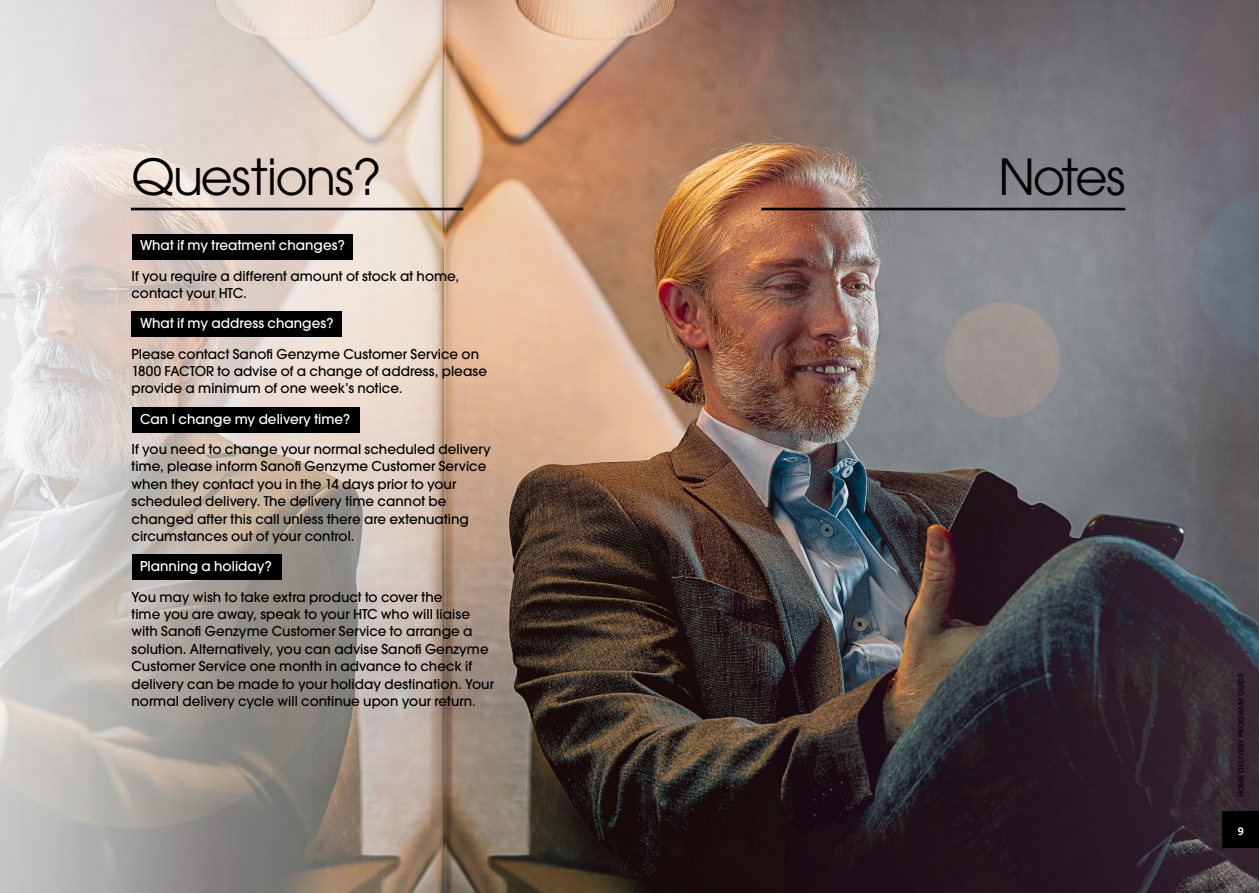
<style>
.page{position:relative;width:1259px;height:893px;background:#fff}
.page>*{position:absolute;margin:0;border:0;box-sizing:border-box;transform-origin:0 0}
.t1{font:49.5px "Avant Garde";letter-spacing:-.03em;color:#000}
.t2{font:500 13.5px/17.4px "Avant Garde";color:#000}
.t3{font:500 13.5px "Avant Garde";letter-spacing:.005em;color:#fff}
.t4{font:700 10.5px "Noto Sans";color:#fff}
.t5{font:500 7.5px "Avant Garde";letter-spacing:.02em;color:#000}
</style>
<div class="page">
<img style="left:480px;top:0;width:779px;height:893px">
<svg style="left:0;top:0;width:480px;height:893px"></svg>
<hr style="left:131px;top:208px;width:332px;height:2px;background:#000">
<div style="left:132px;top:554px;width:149px;height:26px;background:#000"></div>
<div style="left:132px;top:407px;width:227px;height:25px;background:#000"></div>
<div style="left:132px;top:311px;width:210px;height:26px;background:#000"></div>
<div style="left:132px;top:234px;width:220px;height:25px;background:#000"></div>
<hr style="left:761px;top:208px;width:364px;height:2px;background:#000">
<svg style="left:195px;top:197px;width:63px;height:23px"></svg>
<svg style="left:195px;top:182px;width:63px;height:12px"></svg>
<svg style="left:824px;top:197px;width:62px;height:23px"></svg>
<svg style="left:824px;top:182px;width:62px;height:12px"></svg>
<div style="left:1222px;top:811px;width:37px;height:37px;background:#000"></div>
<p class="t1" style="left:131px;top:148px;width:252px">Questions?</p>
<p class="t3" style="left:140px;top:237px;width:206px">What if my treatment changes?</p>
<p class="t2" style="left:131px;top:267px;width:329px">If you require a different amount of stock at home, contact your HTC.</p>
<p class="t3" style="left:140px;top:315px;width:195px">What if my address changes?</p>
<p class="t2" style="left:131px;top:345px;width:357px">Please contact Sanofi Genzyme Customer Service on<br>1800 FACTOR to advise of a change of address, please provide a minimum of one week’s notice.</p>
<p class="t3" style="left:140px;top:410px;width:212px">Can I change my delivery time?</p>
<p class="t2" style="left:131px;top:440px;width:361px">If you need to change your normal scheduled delivery time, please inform Sanofi Genzyme Customer Service when they contact you in the 14 days prior to your scheduled delivery. The delivery time cannot be changed after this call unless there are extenuating circumstances out of your control.</p>
<p class="t3" style="left:140px;top:558px;width:133px">Planning a holiday?</p>
<p class="t2" style="left:131px;top:588px;width:364px">You may wish to take extra product to cover the<br>time you are away, speak to your HTC who will liaise with Sanofi Genzyme Customer Service to arrange a solution. Alternatively, you can advise Sanofi Genzyme Customer Service one month in advance to check if delivery can be made to your holiday destination. Your normal delivery cycle will continue upon your return.</p>
<p class="t1" style="left:998px;top:148px;width:129px">Notes</p>
<p class="t5" style="left:1236px;top:797px;width:126px;rotate:-90deg">HOME DELIVERY PROGRAM GUIDE</p>
<p class="t4" style="left:1237px;top:824px;width:8px">9</p>
</div>
